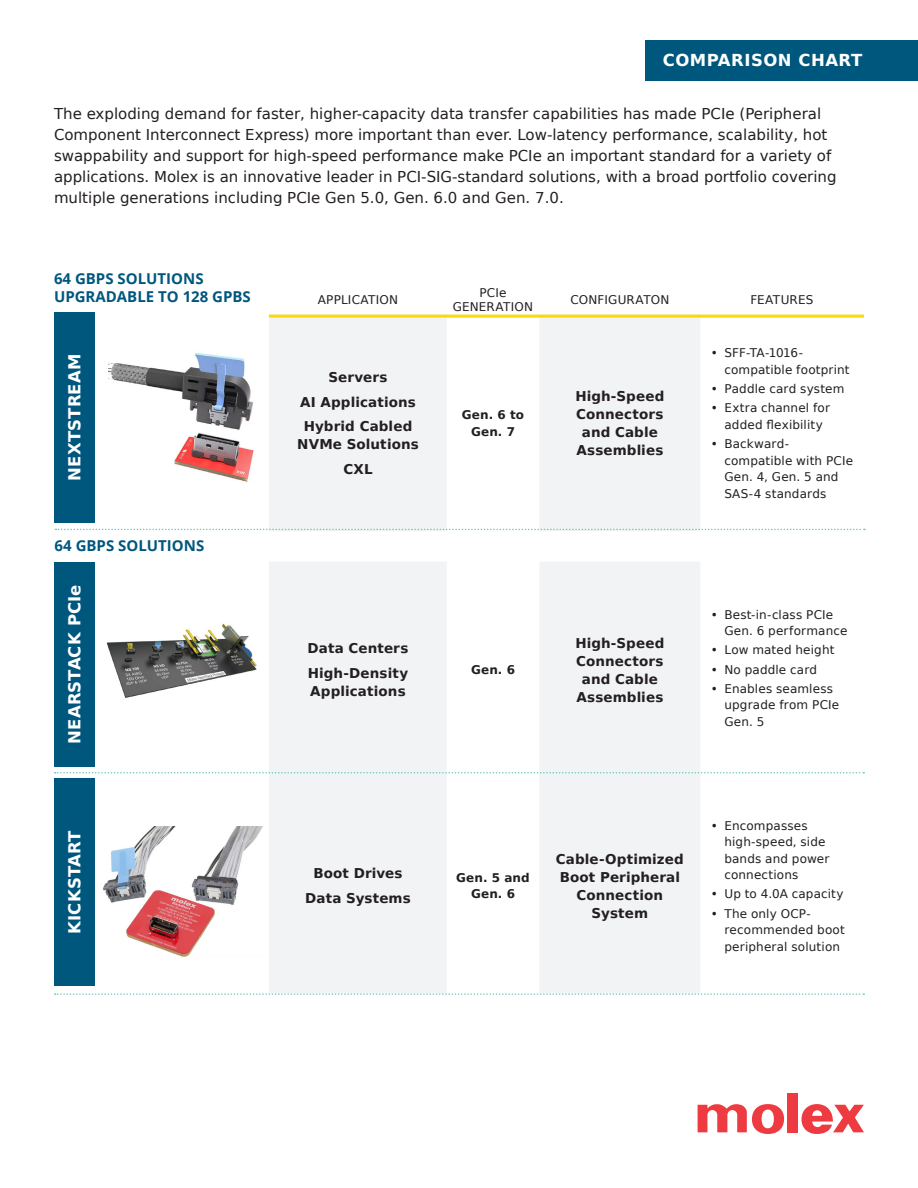
<style>
.page{position:relative;width:918px;height:1188px;background:#fff}
.page>*{position:absolute;margin:0;border:0;box-sizing:border-box;transform-origin:0 0}
.Cover_Header_1{font:700 16.5px "Bitstream Vera Sans";letter-spacing:.01em;color:#fff}
.Literature_Type{font:700 16.5px "Bitstream Vera Sans";letter-spacing:.03em;color:#fff}
.t1{font:15px/21px "Bitstream Vera Sans";color:#231f20}
.t2{font:700 15px/18px "Open Sans";color:#00577d}
.t3{font:700 13.5px/18px "Bitstream Vera Sans";letter-spacing:.01em;color:#231f20;text-align:center}
.t4{font:12px/16.5px "Bitstream Vera Sans";letter-spacing:.015em;color:#231f20}
.t5{font:700 12px/16.5px "Bitstream Vera Sans";letter-spacing:.015em;color:#231f20;text-align:center}
</style>
<div class="page">
<svg style="left:269px;top:318px;width:431px;height:211px;fill:#f2f3f4"></svg>
<hr style="left:447px;top:315px;width:1px;height:216px;background:#fff">
<hr style="left:539px;top:315px;width:1px;height:216px;background:#fff">
<svg style="left:269px;top:562px;width:431px;height:431px;fill:#f2f3f4"></svg>
<hr style="left:447px;top:562px;width:1px;height:216px;background:#fff">
<hr style="left:447px;top:778px;width:1px;height:216px;background:#fff">
<hr style="left:539px;top:562px;width:1px;height:216px;background:#fff">
<hr style="left:539px;top:778px;width:1px;height:216px;background:#fff">
<div style="left:646px;top:40px;width:272px;height:41px;background:#00577d"></div>
<div style="left:54px;top:312px;width:40px;height:211px;background:#00577d"></div>
<img style="left:106px;top:623px;width:151px;height:75px">
<hr style="left:269px;top:315px;width:595px;height:3px;background:#fad906">
<svg style="left:55px;top:529px;width:810px;height:2px"></svg>
<svg style="left:55px;top:772px;width:809px;height:1px"></svg>
<svg style="left:55px;top:993px;width:809px;height:2px"></svg>
<img style="left:108px;top:353px;width:146px;height:129px">
<div style="left:54px;top:562px;width:40px;height:205px;background:#00577d"></div>
<div style="left:54px;top:778px;width:40px;height:208px;background:#00577d"></div>
<img style="left:103px;top:826px;width:160px;height:131px">
<div style="left:787px;top:1093px;width:10px;height:39px;background:#ee3a41"></div>
<svg style="left:698px;top:1104px;width:86px;height:30px"></svg>
<svg style="left:802px;top:1104px;width:62px;height:30px"></svg>
<p class="Literature_Type" style="left:663px;top:51px;width:201px">COMPARISON CHART</p>
<p class="t1" style="left:54px;top:104px;width:784px">The exploding demand for faster, higher-capacity data transfer capabilities has made PCIe (Peripheral Component Interconnect Express) more important than ever. Low-latency performance, scalability, hot swappability and support for high-speed performance make PCIe an important standard for a variety of applications. Molex is an innovative leader in PCI-SIG-standard solutions, with a broad portfolio covering multiple generations including PCIe Gen 5.0, Gen. 6.0 and Gen. 7.0.</p>
<p class="t2" style="left:54px;top:269px;width:198px">64 GBPS SOLUTIONS<br>UPGRADABLE TO 128 GPBS</p>
<p class="Cover_Header_1" style="left:65px;top:481px;width:128px;rotate:-90deg">NEXTSTREAM</p>
<p class="t2" style="left:55px;top:536px;width:151px">64 GBPS SOLUTIONS</p>
<p class="Cover_Header_1" style="left:65px;top:744px;width:161px;rotate:-90deg">NEARSTACK PCIe</p>
<p class="Cover_Header_1" style="left:65px;top:934px;width:104px;rotate:-90deg">KICKSTART</p>
<p class="t4" style="left:318px;top:292px;width:82px">APPLICATION</p>
<p class="t4" style="left:453px;top:286px;width:82px;line-height:14.4px;text-align:center">PCIe<br>GENERATION</p>
<p class="t4" style="left:570px;top:292px;width:100px">CONFIGURATON</p>
<p class="t4" style="left:750px;top:292px;width:65px">FEATURES</p>
<p class="t3" style="left:328px;top:368px;width:61px">Servers</p>
<p class="t3" style="left:300px;top:393px;width:117px">AI Applications</p>
<p class="t3" style="left:297px;top:418px;width:123px">Hybrid Cabled<br>NVMe Solutions</p>
<p class="t3" style="left:343px;top:461px;width:31px">CXL</p>
<p class="t5" style="left:462px;top:407px;width:64px">Gen. 6 to<br>Gen. 7</p>
<p class="t3" style="left:575px;top:387px;width:91px">High-Speed<br>Connectors and Cable<br>Assemblies</p>
<p class="t4" style="left:724px;top:345px;width:127px;text-indent:-14px">• SFF-TA-1016- compatible footprint</p>
<p class="t4" style="left:711px;top:381px;width:135px">• Paddle card system</p>
<p class="t4" style="left:711px;top:400px;width:121px;text-align:center">• Extra channel for added flexibility</p>
<p class="t4" style="left:724px;top:436px;width:130px;text-indent:-14px">• Backward&shy;compatible with PCIe<br>Gen. 4, Gen. 5 and<br>SAS-4 standards</p>
<p class="t3" style="left:308px;top:640px;width:102px">Data Centers</p>
<p class="t3" style="left:308px;top:664px;width:102px;text-align:left">High-Density<br>Applications</p>
<p class="t5" style="left:471px;top:662px;width:46px">Gen. 6</p>
<p class="t3" style="left:575px;top:634px;width:91px">High-Speed<br>Connectors and Cable<br>Assemblies</p>
<p class="t4" style="left:724px;top:606px;width:125px;text-indent:-14px">• Best-in-class PCIe<br>Gen. 6 performance</p>
<p class="t4" style="left:711px;top:642px;width:125px">• Low mated height</p>
<p class="t4" style="left:711px;top:661px;width:108px">• No paddle card</p>
<p class="t4" style="left:724px;top:680px;width:116px;text-indent:-14px">• Enables seamless upgrade from PCIe<br>Gen. 5</p>
<p class="t3" style="left:313px;top:865px;width:91px">Boot Drives</p>
<p class="t3" style="left:305px;top:889px;width:107px">Data Systems</p>
<p class="t5" style="left:456px;top:869px;width:75px">Gen. 5 and<br>Gen. 6</p>
<p class="t3" style="left:556px;top:850px;width:129px">Cable-Optimized<br>Boot Peripheral<br>Connection<br>System</p>
<p class="t4" style="left:724px;top:817px;width:107px;text-indent:-14px">• Encompasses high-speed, side bands and power connections</p>
<p class="t4" style="left:711px;top:886px;width:134px">• Up to 4.0A capacity</p>
<p class="t4" style="left:724px;top:905px;width:122px;text-indent:-14px">• The only OCP&shy;recommended boot peripheral solution</p>
</div>
